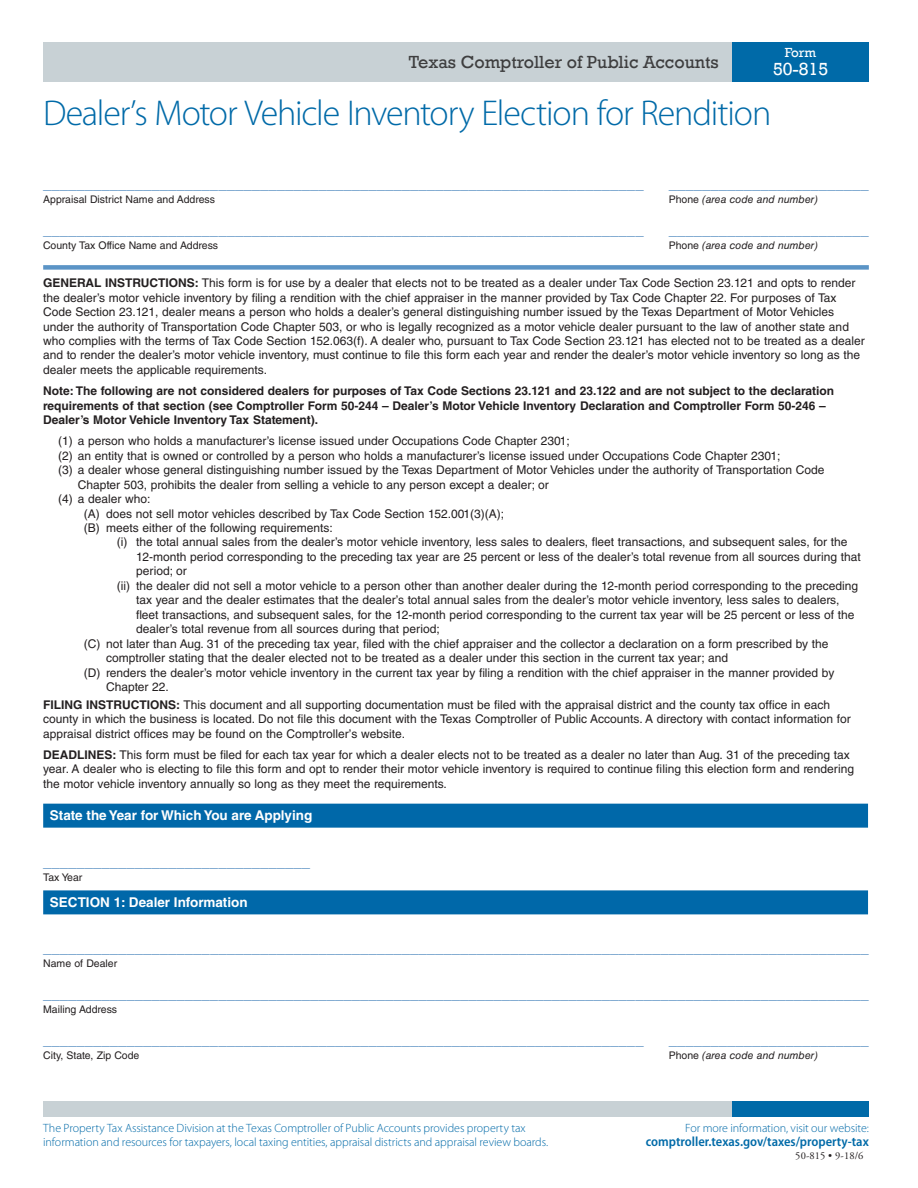
<style>
.page{position:relative;width:918px;height:1188px;background:#fff}
.page>*{position:absolute;margin:0;border:0;box-sizing:border-box;transform-origin:0 0}
.t1{font:300 36px "Myriad Pro";letter-spacing:-.03em;color:#006aa8}
.t2{font:18px "Rockwell";color:#3e3e3f}
.t3{font:18px "Rockwell";color:#fff}
.t4{font:15px "Helvetica LT Std";color:#6095c5}
.t5{font:700 13.5px "Helvetica LT Std";color:#fff}
.t6{font:600 semi-condensed 13.5px "Myriad Pro";color:#006aa8}
.t7{font:13.5px "Rockwell";color:#fff}
.t8{font:12px/14.4px "Helvetica LT Std";color:#231f20}
.t9{font:700 12px/14.4px "Helvetica LT Std";color:#231f20}
.t10{font:300 12px/14.4px "Myriad Pro";letter-spacing:-.005em;color:#006aa8}
.t11{font:10.5px "Helvetica LT Std";color:#231f20}
.t12{font:italic 10.5px "Helvetica LT Std";color:#231f20}
.t13{font:10.5px "Adobe Garamond Pro";letter-spacing:.01em;color:#231f20}
.s1{font-style:normal}
.s2{font-weight:700}
</style>
<div class="page">
<div style="left:43px;top:1102px;width:689px;height:15px;background:#c8d1d5"></div>
<div style="left:732px;top:1102px;width:137px;height:15px;background:#006aa8"></div>
<div style="left:43px;top:42px;width:689px;height:39px;background:#c8d1d5"></div>
<div style="left:732px;top:42px;width:137px;height:39px;background:#006aa8"></div>
<div style="left:43px;top:265px;width:826px;height:5px;background:#5b94c6"></div>
<div style="left:43px;top:804px;width:825px;height:24px;background:#0068a9"></div>
<div style="left:43px;top:890px;width:825px;height:24px;background:#0068a9"></div>
<h2 class="t2" style="left:409px;top:51px;width:311px">Texas Comptroller of Public Accounts</h2>
<p class="t7" style="left:785px;top:45px;width:33px">Form</p>
<h2 class="t3" style="left:773px;top:59px;width:57px">50-815</h2>
<h1 class="t1" style="left:43px;top:93px;width:730px">Dealer’s Motor Vehicle Inventory Election for Rendition</h1>
<p class="t4" style="left:43px;top:175px;width:602px">________________________________________________________________________</p>
<p class="t4" style="left:669px;top:175px;width:202px">________________________</p>
<p class="t11" style="left:43px;top:193px;width:173px">Appraisal District Name and Address</p>
<p class="t12" style="left:669px;top:193px;width:151px"><span class="s1">Phone</span> (area code and number)</p>
<p class="t4" style="left:43px;top:221px;width:602px">________________________________________________________________________</p>
<p class="t4" style="left:669px;top:221px;width:202px">________________________</p>
<p class="t11" style="left:43px;top:239px;width:177px">County Tax Office Name and Address</p>
<p class="t12" style="left:669px;top:239px;width:151px"><span class="s1">Phone</span> (area code and number)</p>
<p class="t8" style="left:43px;top:276px;width:823px"><span class="s2">GENERAL INSTRUCTIONS:</span> This form is for use by a dealer that elects not to be treated as a dealer under Tax Code Section 23.121 and opts to render the dealer’s motor vehicle inventory by filing a rendition with the chief appraiser in the manner provided by Tax Code Chapter 22. For purposes of Tax Code Section 23.121, dealer means a person who holds a dealer’s general distinguishing number issued by the Texas Department of Motor Vehicles under the authority of Transportation Code Chapter 503, or who is legally recognized as a motor vehicle dealer pursuant to the law of another state and who complies with the terms of Tax Code Section 152.063(f). A dealer who, pursuant to Tax Code Section 23.121 has elected not to be treated as a dealer and to render the dealer’s motor vehicle inventory, must continue to file this form each year and render the dealer’s motor vehicle inventory so long as the dealer meets the applicable requirements.</p>
<p class="t9" style="left:43px;top:384px;width:792px">Note: The following are not considered dealers for purposes of Tax Code Sections 23.121 and 23.122 and are not subject to the declaration requirements of that section (see Comptroller Form 50-244 – Dealer’s Motor Vehicle Inventory Declaration and Comptroller Form 50-246 –<br>Dealer’s Motor Vehicle Inventory Tax Statement).</p>
<p class="t8" style="left:58px;top:434px;width:513px">(1) a person who holds a manufacturer’s license issued under Occupations Code Chapter 2301;</p>
<p class="t8" style="left:58px;top:448px;width:724px">(2) an entity that is owned or controlled by a person who holds a manufacturer’s license issued under Occupations Code Chapter 2301;</p>
<p class="t8" style="left:78px;top:463px;width:748px;text-indent:-19px">(3) a dealer whose general distinguishing number issued by the Texas Department of Motor Vehicles under the authority of Transportation Code<br>Chapter 503, prohibits the dealer from selling a vehicle to any person except a dealer; or</p>
<p class="t8" style="left:58px;top:492px;width:94px">(4) a dealer who:</p>
<p class="t8" style="left:84px;top:506px;width:422px">(A) does not sell motor vehicles described by Tax Code Section 152.001(3)(A);</p>
<p class="t8" style="left:84px;top:521px;width:251px">(B) meets either of the following requirements:</p>
<p class="t8" style="left:136px;top:535px;width:726px;text-indent:-20px">(i) the total annual sales from the dealer’s motor vehicle inventory, less sales to dealers, fleet transactions, and subsequent sales, for the<br>12-month period corresponding to the preceding tax year are 25 percent or less of the dealer’s total revenue from all sources during that period; or</p>
<p class="t8" style="left:136px;top:578px;width:723px;text-indent:-20px">(ii) the dealer did not sell a motor vehicle to a person other than another dealer during the 12-month period corresponding to the preceding tax year and the dealer estimates that the dealer’s total annual sales from the dealer’s motor vehicle inventory, less sales to dealers, fleet transactions, and subsequent sales, for the 12-month period corresponding to the current tax year will be 25 percent or less of the dealer’s total revenue from all sources during that period;</p>
<p class="t8" style="left:106px;top:636px;width:724px;text-indent:-23px">(C) not later than Aug. 31 of the preceding tax year, filed with the chief appraiser and the collector a declaration on a form prescribed by the comptroller stating that the dealer elected not to be treated as a dealer under this section in the current tax year; and</p>
<p class="t8" style="left:106px;top:665px;width:730px;text-indent:-23px">(D) renders the dealer’s motor vehicle inventory in the current tax year by filing a rendition with the chief appraiser in the manner provided by<br>Chapter 22.</p>
<p class="t8" style="left:43px;top:697px;width:809px"><span class="s2">FILING INSTRUCTIONS:</span> This document and all supporting documentation must be filed with the appraisal district and the county tax office in each county in which the business is located. Do not file this document with the Texas Comptroller of Public Accounts. A directory with contact information for appraisal district offices may be found on the Comptroller’s website.</p>
<p class="t8" style="left:43px;top:747px;width:812px"><span class="s2">DEADLINES:</span> This form must be filed for each tax year for which a dealer elects not to be treated as a dealer no later than Aug. 31 of the preceding tax year. A dealer who is electing to file this form and opt to render their motor vehicle inventory is required to continue filing this election form and rendering the motor vehicle inventory annually so long as they meet the requirements.</p>
<p class="t5" style="left:50px;top:807px;width:264px">State the Year for Which You are Applying</p>
<p class="t4" style="left:43px;top:853px;width:268px">________________________________</p>
<p class="t11" style="left:43px;top:871px;width:41px">Tax Year</p>
<p class="t5" style="left:50px;top:894px;width:199px">SECTION 1: Dealer Information</p>
<p class="t4" style="left:43px;top:939px;width:827px">___________________________________________________________________________________________________</p>
<p class="t11" style="left:43px;top:957px;width:76px">Name of Dealer</p>
<p class="t4" style="left:43px;top:985px;width:827px">___________________________________________________________________________________________________</p>
<p class="t11" style="left:43px;top:1003px;width:76px">Mailing Address</p>
<p class="t4" style="left:43px;top:1031px;width:602px">________________________________________________________________________</p>
<p class="t4" style="left:669px;top:1031px;width:202px">________________________</p>
<p class="t11" style="left:43px;top:1049px;width:98px">City, State, Zip Code</p>
<p class="t12" style="left:669px;top:1049px;width:151px"><span class="s1">Phone</span> (area code and number)</p>
<p class="t10" style="left:43px;top:1121px;width:507px">The Property Tax Assistance Division at the Texas Comptroller of Public Accounts provides property tax information and resources for taxpayers, local taxing entities, appraisal districts and appraisal review boards.</p>
<p class="t10" style="left:685px;top:1121px;width:185px">For more information, visit our website:</p>
<p class="t6" style="left:646px;top:1134px;width:224px">comptroller.texas.gov/taxes/property-tax</p>
<p class="t13" style="left:795px;top:1149px;width:70px">50-815 • 9-18/6</p>
</div>
